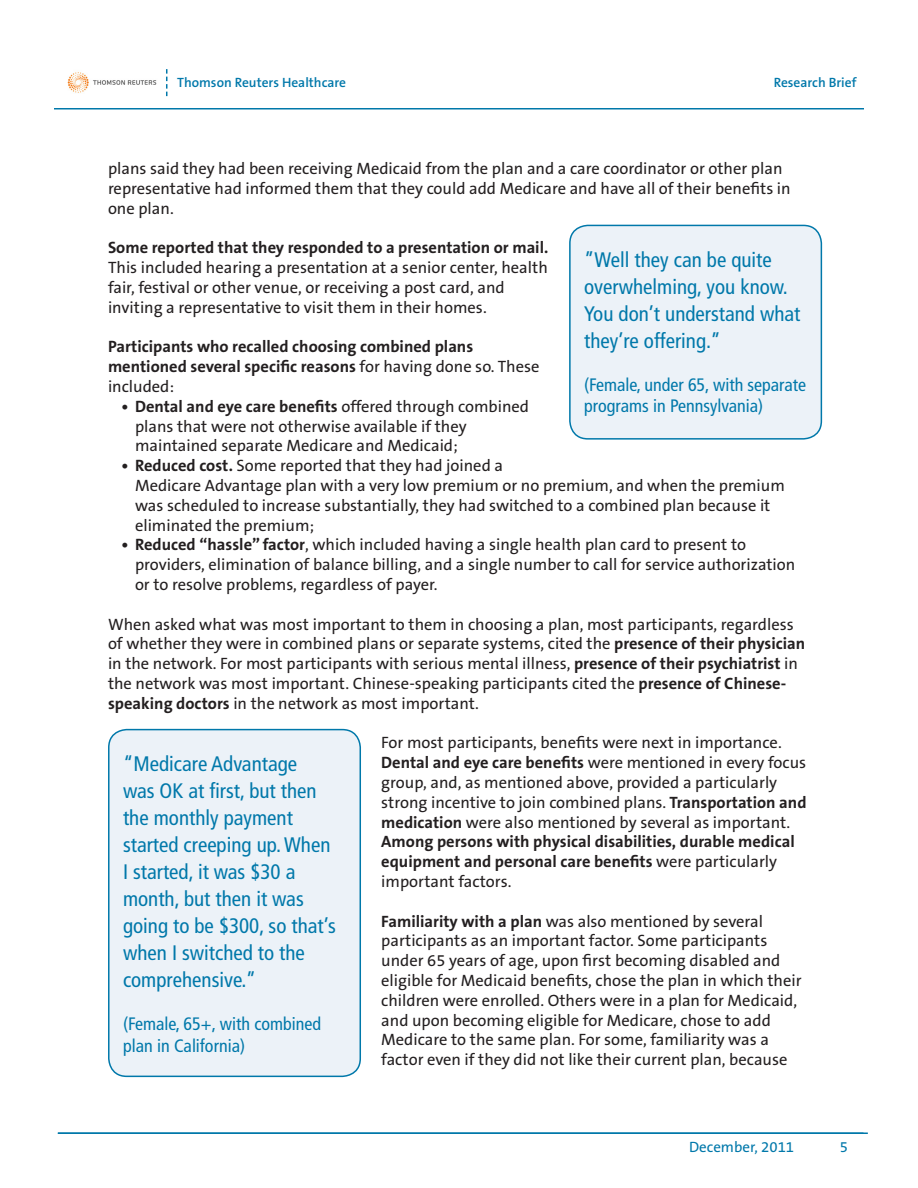
<style>
.page{position:relative;width:918px;height:1188px;background:#fff}
.page>*{position:absolute;margin:0;border:0;box-sizing:border-box;transform-origin:0 0}
.t1{font:condensed 21px/27px "Frutiger";color:#0078aa}
.t2{font:condensed 18px/21.6px "Frutiger";color:#0078aa}
.Body{font:16.5px/19.8px "The Sans B5 Plain";color:#231f20}
.Bullets{font:16.5px/19.8px "The Sans B5 Plain";color:#231f20}
.Body-2{font:700 16.5px/19.8px "The Sans B7";color:#231f20}
.t3{font:15px "The Sans B5 Plain";color:#0078aa}
.t4{font:600 13.5px "The Sans B6";color:#0078aa}
.s1{font-family:"The Sans B7";font-weight:700}
.s2{font-family:"The Sans B5 Plain";font-weight:400}
</style>
<div class="page">
<img style="left:67px;top:72px;width:90px;height:21px">
<svg style="left:166px;top:69px;width:1px;height:27px"></svg>
<hr style="left:54px;top:108px;width:810px;height:2px;background:#0078aa">
<hr style="left:58px;top:1132px;width:810px;height:2px;background:#0078aa">
<div style="left:570px;top:225px;width:251px;height:214px;background:#ecf2f8;border-radius:18px"></div>
<div style="left:569px;top:225px;width:253px;height:215px;border:2px solid #0078aa;border-radius:18px"></div>
<div style="left:109px;top:730px;width:251px;height:346px;background:#ecf2f8;border-radius:18px"></div>
<div style="left:108px;top:729px;width:253px;height:348px;border:2px solid #0078aa;border-radius:18px"></div>
<p class="t4" style="left:177px;top:75px;width:170px">Thomson Reuters Healthcare</p>
<p class="t4" style="left:774px;top:75px;width:84px">Research Brief</p>
<p class="Body" style="left:108px;top:159px;width:684px">plans said they had been receiving Medicaid from the plan and a care coordinator or other plan representative had informed them that they could add Medicare and have all of their benefits in one plan.</p>
<p class="Body" style="left:108px;top:239px;width:442px"><span class="s1">Some reported that they responded to a presentation or mail.<br></span>This included hearing a presentation at a senior center, health fair, festival or other venue, or receiving a post card, and inviting a representative to visit them in their homes.</p>
<p class="Body-2" style="left:108px;top:338px;width:433px">Participants who recalled choosing combined plans mentioned several specific reasons <span class="s2">for having done so. These included:</span></p>
<p class="Bullets" style="left:135px;top:397px;width:396px;text-indent:-14px"><span class="s1">• Dental and eye care benefits</span> offered through combined plans that were not otherwise available if they maintained separate Medicare and Medicaid;</p>
<p class="Bullets" style="left:135px;top:456px;width:651px;text-indent:-14px"><span class="s1">• Reduced cost.</span> Some reported that they had joined a<br>Medicare Advantage plan with a very low premium or no premium, and when the premium was scheduled to increase substantially, they had switched to a combined plan because it eliminated the premium;</p>
<p class="Bullets" style="left:135px;top:536px;width:662px;text-indent:-14px"><span class="s1">• Reduced “hassle” factor</span>, which included having a single health plan card to present to providers, elimination of balance billing, and a single number to call for service authorization or to resolve problems, regardless of payer.</p>
<p class="Body" style="left:108px;top:615px;width:699px">When asked what was most important to them in choosing a plan, most participants, regardless of whether they were in combined plans or separate systems, cited the <span class="s1">presence of their physician </span>in the network. For most participants with serious mental illness, <span class="s1">presence of their psychiatrist</span> in the network was most important. Chinese-speaking participants cited the <span class="s1">presence of Chinese&shy;speaking doctors</span> in the network as most important.</p>
<p class="Body" style="left:381px;top:734px;width:427px">For most participants, benefits were next in importance.<br><span class="s1">Dental and eye care benefits</span> were mentioned in every focus group, and, as mentioned above, provided a particularly strong incentive to join combined plans. <span class="s1">Transportation and medication</span> were also mentioned by several as important.<br><span class="s1">Among persons with physical disabilities, durable medical equipment and personal care benefits</span> were particularly important factors.</p>
<p class="Body" style="left:381px;top:912px;width:422px"><span class="s1">Familiarity with a plan</span> was also mentioned by several participants as an important factor. Some participants under 65 years of age, upon first becoming disabled and eligible for Medicaid benefits, chose the plan in which their children were enrolled. Others were in a plan for Medicaid, and upon becoming eligible for Medicare, chose to add Medicare to the same plan. For some, familiarity was a factor even if they did not like their current plan, because</p>
<p class="t1" style="left:584px;top:246px;width:218px">”Well they can be quite overwhelming, you know.<br>You don’t understand what they’re offering.”</p>
<p class="t2" style="left:584px;top:374px;width:224px">(Female, under 65, with separate programs in Pennsylvania)</p>
<p class="t1" style="left:123px;top:750px;width:214px">“Medicare Advantage<br>was OK at first, but then the monthly payment started creeping up. When<br>I started, it was $30 a month, but then it was going to be $300, so that’s when I switched to the comprehensive.”</p>
<p class="t2" style="left:123px;top:1013px;width:199px">(Female, 65+, with combined plan in California)</p>
<p class="t3" style="left:689px;top:1139px;width:107px">December, 2011</p>
<p class="t3" style="left:840px;top:1139px;width:10px">5</p>
</div>
